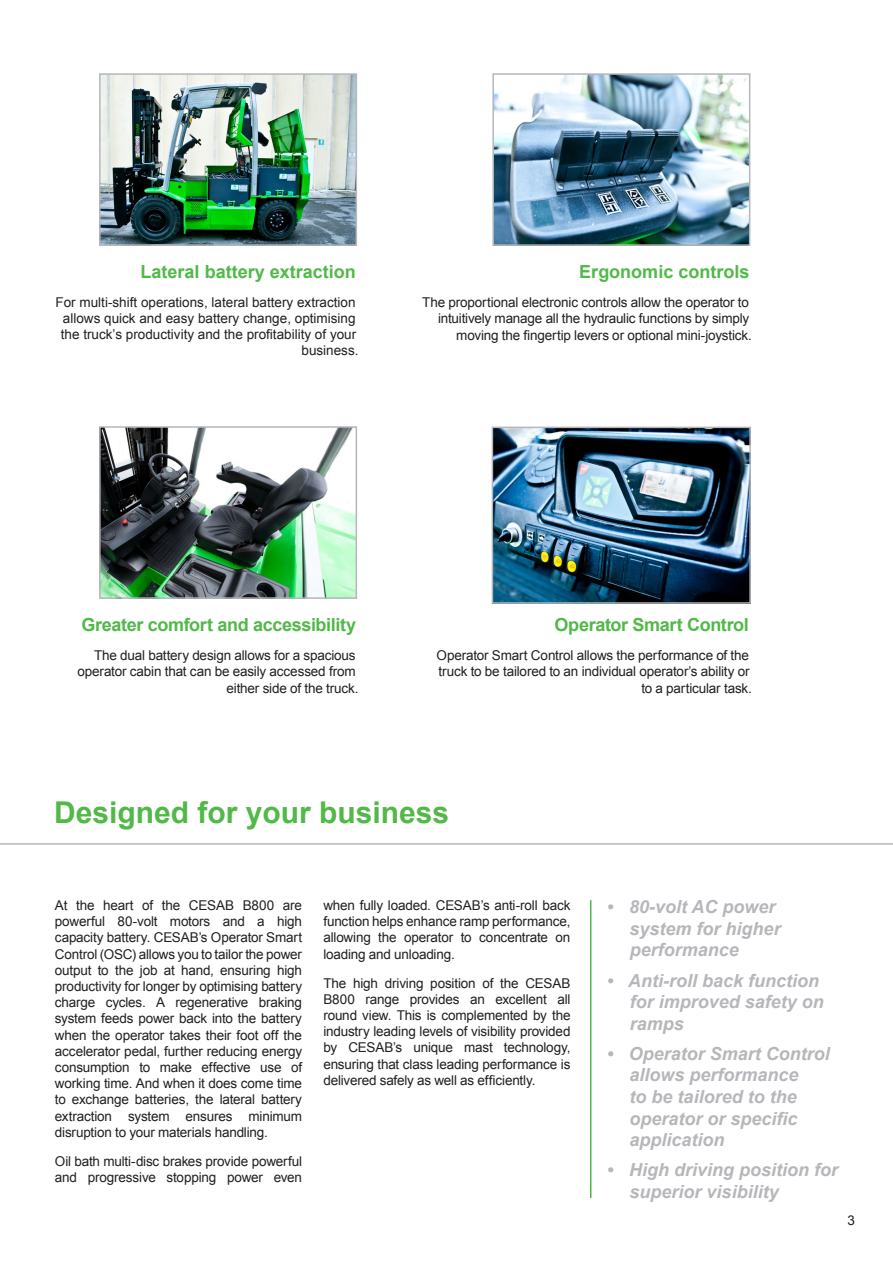
<style>
.page{position:relative;width:893px;height:1263px;background:#fff}
.page>*{position:absolute;margin:0;border:0;box-sizing:border-box;transform-origin:0 0}
.t1{font:700 30px "Arial";color:#51b948}
.t2{font:italic 700 18px/21.6px "Arial";color:#b6b7bb}
.t3{font:700 18px "Arial";letter-spacing:-.01em;color:#51b948}
.t4{font:13.5px/16.2px "Arial";letter-spacing:-.01em;color:#231f20;text-align:right}
</style>
<div class="page">
<hr style="left:0;top:843px;width:893px;height:2px;background:#b6b7bb">
<hr style="left:590px;top:900px;width:1px;height:298px;background:#51b948">
<img style="left:102px;top:76px;width:252px;height:167px">
<div style="left:99px;top:73px;width:258px;height:173px;border:2px solid #b6b7bb"></div>
<img style="left:495px;top:76px;width:252px;height:167px">
<div style="left:492px;top:73px;width:258px;height:173px;border:2px solid #b6b7bb"></div>
<img style="left:495px;top:430px;width:253px;height:171px">
<div style="left:492px;top:427px;width:259px;height:177px;border:2px solid #b6b7bb"></div>
<img style="left:102px;top:429px;width:252px;height:167px">
<div style="left:99px;top:426px;width:258px;height:173px;border:2px solid #b6b7bb"></div>
<h2 class="t3" style="left:141px;top:259px;width:217px">Lateral battery extraction</h2>
<p class="t4" style="left:56px;top:294px;width:304px">For multi-shift operations, lateral battery extraction allows quick and easy battery change, optimising the truck’s productivity and the profitability of your business.</p>
<h2 class="t3" style="left:579px;top:260px;width:172px">Ergonomic controls</h2>
<p class="t4" style="left:422px;top:294px;width:331px">The proportional electronic controls allow the operator to intuitively manage all the hydraulic functions by simply moving the fingertip levers or optional mini-joystick.</p>
<h2 class="t3" style="left:81px;top:613px;width:276px">Greater comfort and accessibility</h2>
<p class="t4" style="left:78px;top:647px;width:282px">The dual battery design allows for a spacious operator cabin that can be easily accessed from either side of the truck.</p>
<h2 class="t3" style="left:554px;top:613px;width:196px">Operator Smart Control</h2>
<p class="t4" style="left:437px;top:647px;width:317px">Operator Smart Control allows the performance of the truck to be tailored to an individual operator’s ability or to a particular task.</p>
<h1 class="t1" style="left:54px;top:793px;width:397px">Designed for your business</h1>
<p class="t4" style="left:55px;top:897px;width:249px;text-align:justify">At the heart of the CESAB B800 are powerful 80-volt motors and a high capacity battery. CESAB’s Operator Smart Control (OSC) allows you to tailor the power output to the job at hand, ensuring high productivity for longer by optimising battery charge cycles. A regenerative braking system feeds power back into the battery when the operator takes their foot off the accelerator pedal, further reducing energy consumption to make effective use of working time. And when it does come time to exchange batteries, the lateral battery extraction system ensures minimum disruption to your materials handling.</p>
<p class="t4" style="left:55px;top:1153px;width:249px;text-align:left">Oil bath multi-disc brakes provide powerful and progressive stopping power even</p>
<p class="t4" style="left:323px;top:897px;width:249px;text-align:justify">when fully loaded. CESAB’s anti-roll back function helps enhance ramp performance, allowing the operator to concentrate on loading and unloading.</p>
<p class="t4" style="left:323px;top:975px;width:249px;text-align:justify">The high driving position of the CESAB B800 range provides an excellent all round view. This is complemented by the industry leading levels of visibility provided by CESAB’s unique mast technology, ensuring that class leading performance is delivered safely as well as efficiently.</p>
<h2 class="t2" style="left:630px;top:897px;width:153px;text-indent:-23px">• 80-volt AC power system for higher performance</h2>
<h2 class="t2" style="left:630px;top:970px;width:196px;text-indent:-23px">• Anti-roll back function for improved safety on ramps</h2>
<h2 class="t2" style="left:629px;top:1043px;width:202px;text-indent:-23px">• Operator Smart Control allows performance<br>to be tailored to the operator or specific application</h2>
<h2 class="t2" style="left:630px;top:1160px;width:210px;text-indent:-23px">• High driving position for superior visibility</h2>
<p class="t4" style="left:847px;top:1212px;width:9px">3</p>
</div>
